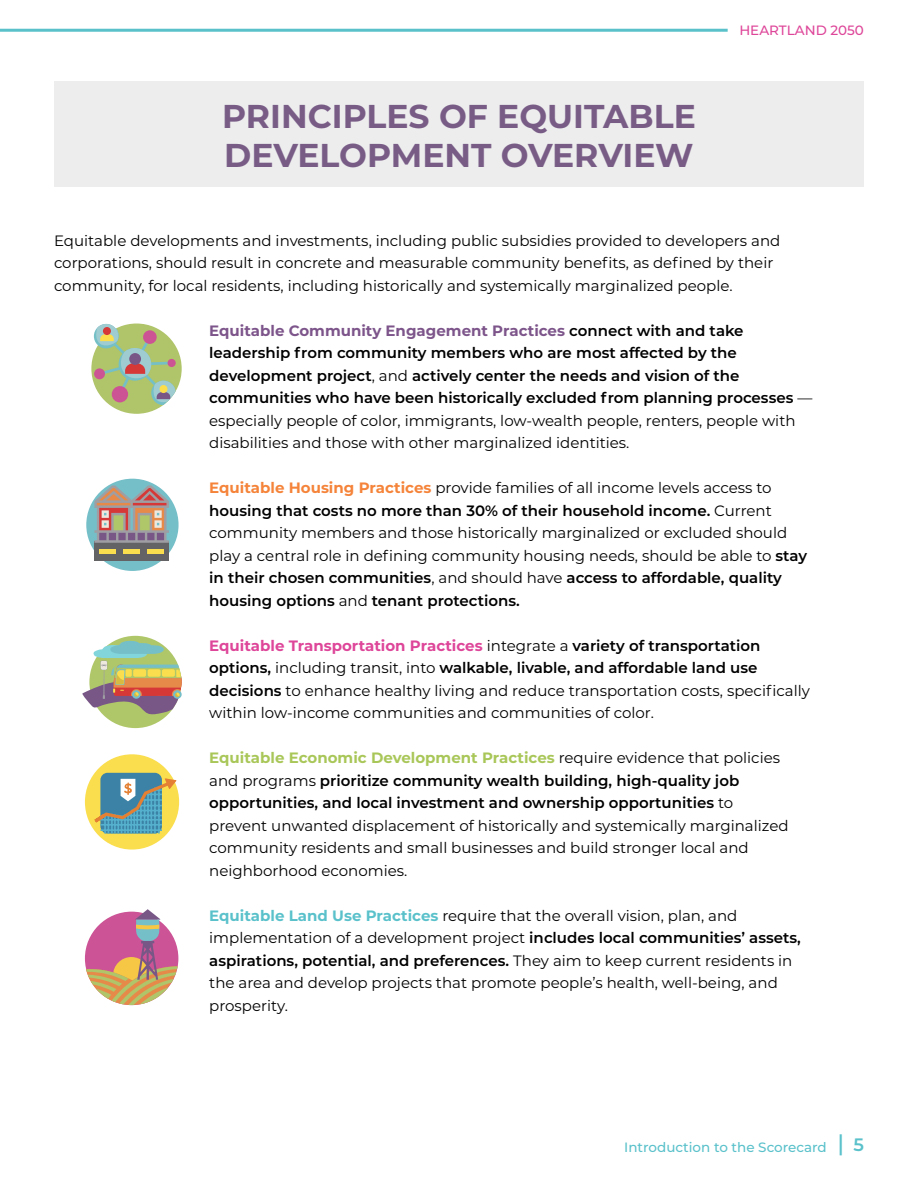
<style>
.page{position:relative;width:918px;height:1188px;background:#fff}
.page>*{position:absolute;margin:0;border:0;box-sizing:border-box;transform-origin:0 0}
.t1{font:700 33px/39px "Montserrat";color:#785787}
.t2{font:600 22.5px "Montserrat";color:#5ac1cb;scale:.8 1}
.t3{font:15px/22.5px "Montserrat";color:#000}
.t4{font:600 15px/22.5px "Montserrat";color:#000}
.t5{font:500 13.5px "Montserrat";color:#5ac1cb}
.t6{font:500 13.5px "Montserrat";color:#de4699}
.s1{font-weight:700;color:#7d558b}
.s2{font-weight:400}
.s3{font-weight:700;color:#f5843a}
.s4{font-weight:600}
.s5{font-weight:700;color:#de4699}
.s6{font-weight:700;color:#a9c759}
.s7{font-weight:700;color:#5ac1cb}
.s8{font-size:18px}
</style>
<div class="page">
<hr style="left:0;top:29px;width:728px;height:3px;background:#5ac1cb">
<div style="left:86px;top:479px;width:93px;height:92px;background:#75bfc9;border-radius:50%"></div>
<div style="left:94px;top:542px;width:75px;height:19px;background:#636366"></div>
<div style="left:147px;top:549px;width:17px;height:5px;background:#fade4d"></div>
<div style="left:123px;top:549px;width:17px;height:5px;background:#fade4d"></div>
<div style="left:99px;top:549px;width:17px;height:5px;background:#fade4d"></div>
<svg style="left:94px;top:486px;width:75px;height:57px"></svg>
<div style="left:89px;top:636px;width:92px;height:92px;background:#b0c769;border-radius:50%"></div>
<svg style="left:82px;top:640px;width:100px;height:75px"></svg>
<div style="left:85px;top:754px;width:94px;height:96px;background:#fade4d;border-radius:50%"></div>
<div style="left:100px;top:773px;width:62px;height:61px;background:#3b82a6;border-radius:7px"></div>
<svg style="left:91px;top:778px;width:86px;height:56px"></svg>
<svg style="left:86px;top:909px;width:92px;height:96px"></svg>
<div style="left:91px;top:324px;width:91px;height:90px;background:#b0c469;border-radius:50%"></div>
<svg style="left:151px;top:381px;width:25px;height:24px"></svg>
<svg style="left:95px;top:324px;width:81px;height:78px"></svg>
<div style="left:103px;top:327px;width:8px;height:8px;background:#d63838;border-radius:50%"></div>
<div style="left:54px;top:81px;width:810px;height:106px;background:#ededee"></div>
<h1 class="t1" style="left:222px;top:95px;width:475px">PRINCIPLES OF EQUITABLE<br>DEVELOPMENT OVERVIEW</h1>
<p class="t6" style="left:739px;top:20px;width:126px">HEARTLAND 2050</p>
<p class="t3" style="left:54px;top:229px;width:728px">Equitable developments and investments, including public subsidies provided to developers and corporations, should result in concrete and measurable community benefits, as defined by their community, for local residents, including historically and systemically marginalized people.</p>
<p class="t4" style="left:209px;top:318px;width:605px"><span class="s1">Equitable Community Engagement Practices</span> connect with and take leadership from community members who are most affected by the development project<span class="s2">, and</span> actively center the needs and vision of the communities who have been historically excluded from planning processes <span class="s2">— especially people of color, immigrants, low-wealth people, renters, people with disabilities and those with other marginalized identities.</span></p>
<p class="t3" style="left:209px;top:476px;width:599px"><span class="s3">Equitable Housing Practices</span> provide families of all income levels access to <span class="s4">housing that costs no more than 30% of their household income.</span> Current community members and those historically marginalized or excluded should play a central role in defining community housing needs, should be able to <span class="s4">stay in their chosen communities</span>, and should have <span class="s4">access to affordable, quality housing options</span> and <span class="s4">tenant protections.</span></p>
<p class="t3" style="left:209px;top:634px;width:602px"><span class="s5">Equitable Transportation Practices</span> integrate a <span class="s4">variety of transportation options,</span> including transit, into <span class="s4">walkable, livable, and affordable land use decisions</span> to enhance healthy living and reduce transportation costs, specifically within low-income communities and communities of color.</p>
<p class="t3" style="left:209px;top:746px;width:581px"><span class="s6">Equitable Economic Development Practices</span> require evidence that policies and programs <span class="s4">prioritize community wealth building, high-quality job opportunities, and local investment and ownership opportunities</span> to prevent unwanted displacement of historically and systemically marginalized community residents and small businesses and build stronger local and neighborhood economies.</p>
<p class="t3" style="left:209px;top:904px;width:593px"><span class="s7">Equitable Land Use Practices</span> require that the overall vision, plan, and implementation of a development project <span class="s4">includes local communities’ assets, aspirations, potential, and preferences.</span> They aim to keep current residents in the area and develop projects that promote people’s health, well-being, and prosperity.</p>
<p class="t5" style="left:624px;top:1137px;width:204px">Introduction to the Scorecard</p>
<h2 class="t2" style="left:838px;top:1127px;width:34px">| <span class="s8">5</span></h2>
</div>
